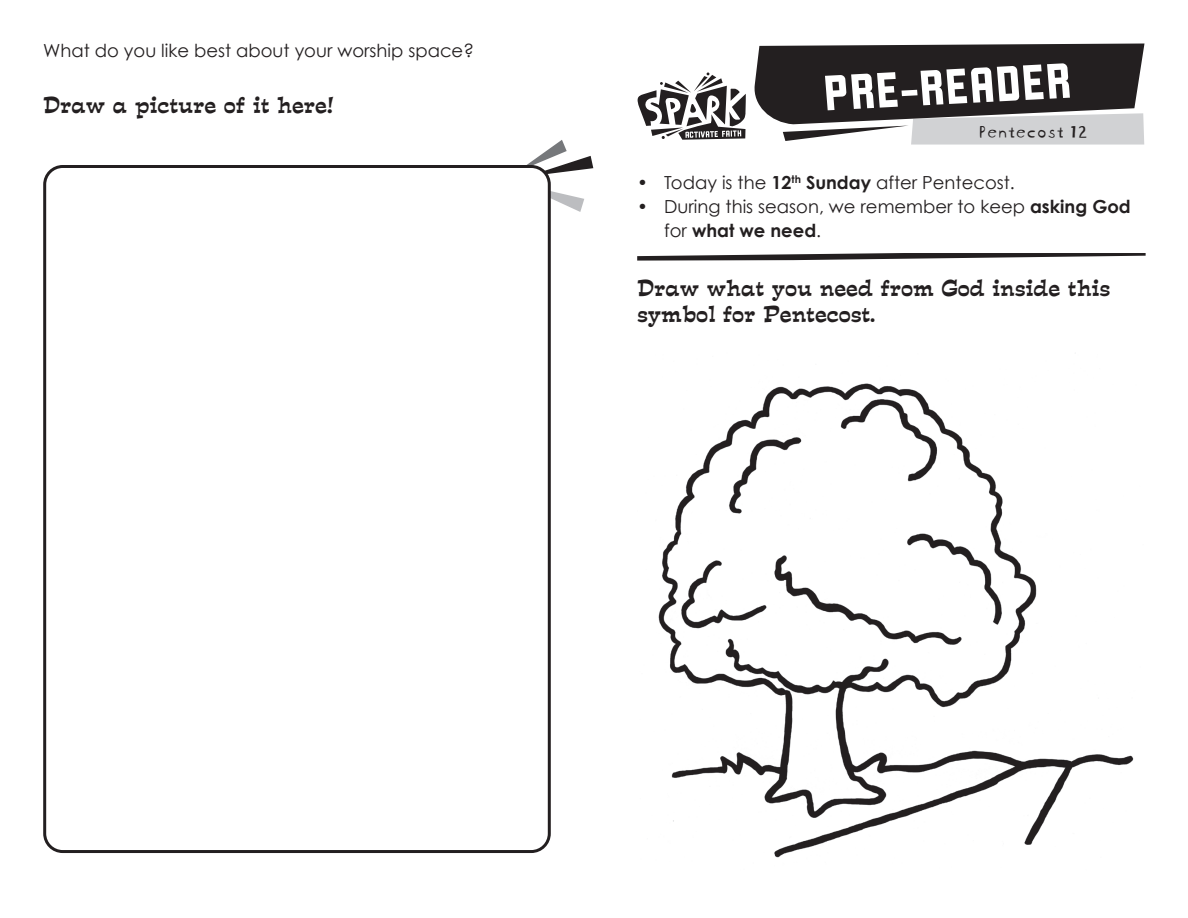
<style>
.page{position:relative;width:1188px;height:918px;background:#fff}
.page>*{position:absolute;margin:0;border:0;box-sizing:border-box;transform-origin:0 0}
.t1{font:54px "Liquorstore";color:#fff}
.t2{font:21px/25.5px "Estro Font";color:#231f20}
.t3{font:18px/24px "Century Gothic";color:#231f20}
.t4{font:18px "Blockhead Uplugged";color:#231f20}
.s1{font-weight:700}
</style>
<div class="page">
<svg style="left:754px;top:44px;width:390px;height:101px;background:#5b5859"></svg>
<svg style="left:637px;top:72px;width:109px;height:68px"></svg>
<svg style="left:527px;top:140px;width:66px;height:35px"></svg>
<svg style="left:551px;top:191px;width:33px;height:21px"></svg>
<svg style="left:637px;top:253px;width:509px;height:8px"></svg>
<img style="left:658px;top:383px;width:476px;height:475px">
<div style="left:45px;top:166px;width:504px;height:686px;background:#fff;border-radius:18px"></div>
<div style="left:43px;top:165px;width:508px;height:688px;border:3px solid #231f20;border-radius:18px"></div>
<p class="t3" style="left:43px;top:38px;width:432px">What do you like best about your worship space?</p>
<p class="t2" style="left:43px;top:92px;width:292px">Draw a picture of it here!</p>
<h1 class="t1" style="left:822px;top:61px;width:250px;rotate:-3deg">PRE-READER</h1>
<p class="t4" style="left:978px;top:117px;width:110px">Pentecost 12</p>
<p class="t3" style="left:637px;top:170px;width:379px">• Today is the <span class="s1">12</span><sup>th</sup> <span class="s1">Sunday</span> after Pentecost.</p>
<p class="t3" style="left:664px;top:194px;width:468px;text-indent:-27px">• During this season, we remember to keep <span class="s1">asking God </span>for <span class="s1">what we need</span>.</p>
<p class="t2" style="left:637px;top:275px;width:475px">Draw what you need from God inside this symbol for Pentecost.</p>
</div>
